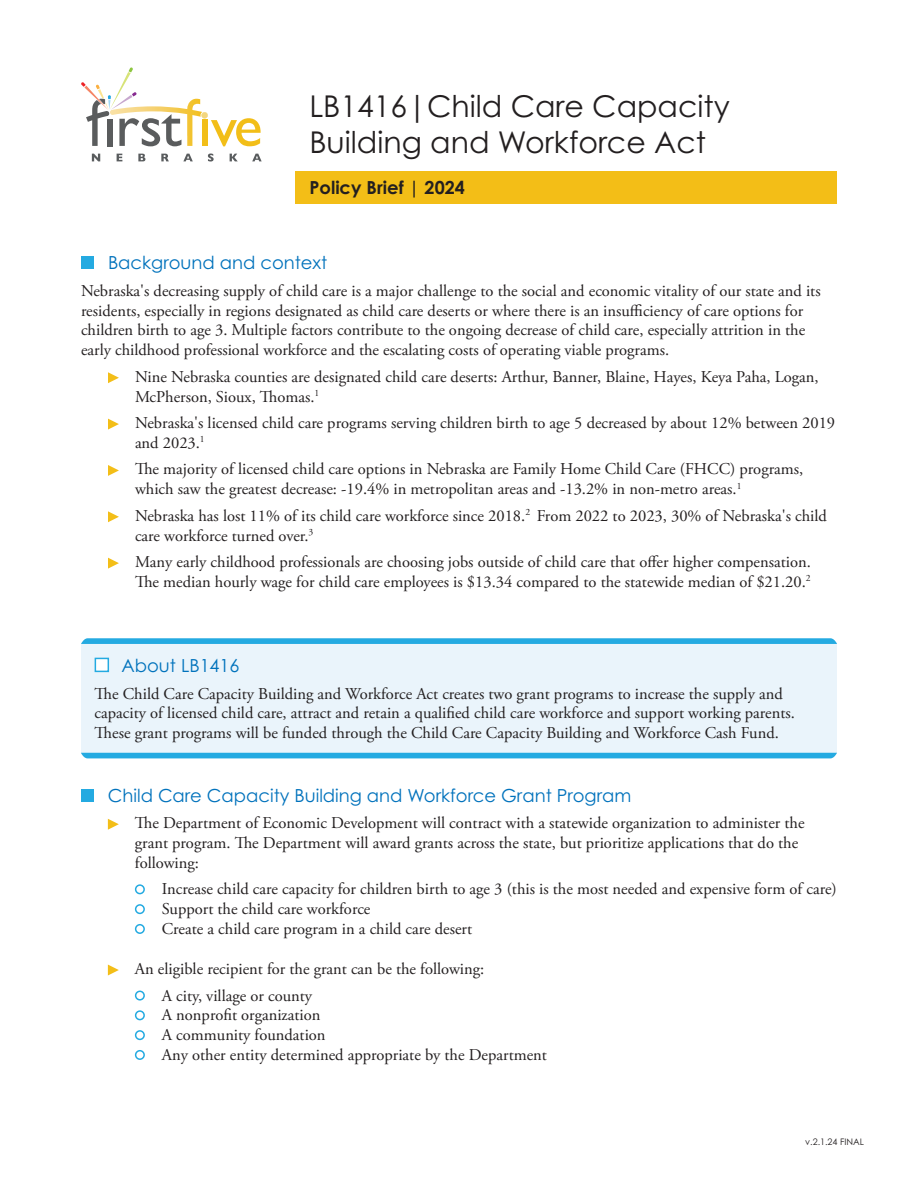
<style>
.page{position:relative;width:918px;height:1188px;background:#fff}
.page>*{position:absolute;margin:0;border:0;box-sizing:border-box;transform-origin:0 0}
.t1{font:30px/36px "Century Gothic Pro";color:#231f20}
.t2{font:18px "Century Gothic Pro";color:#0072bc}
.t3{font:700 18px "Century Gothic Pro";color:#231f20}
.t4{font:16.5px/19.8px "Adobe Garamond Pro";color:#231f20}
.t5{font:9px "Century Gothic Pro";color:#231f20}
</style>
<div class="page">
<svg style="left:92px;top:154px;width:8px;height:7px"></svg>
<svg style="left:117px;top:154px;width:5px;height:7px"></svg>
<svg style="left:138px;top:154px;width:7px;height:7px"></svg>
<svg style="left:161px;top:154px;width:8px;height:7px"></svg>
<svg style="left:183px;top:154px;width:10px;height:7px"></svg>
<svg style="left:208px;top:154px;width:6px;height:8px"></svg>
<svg style="left:230px;top:154px;width:8px;height:7px"></svg>
<svg style="left:252px;top:154px;width:10px;height:7px"></svg>
<svg style="left:81px;top:68px;width:180px;height:78px"></svg>
<div style="left:296px;top:172px;width:541px;height:32px;background:#f3be17"></div>
<div style="left:81px;top:643px;width:756px;height:110px;background:#eaf4fb"></div>
<div style="left:95px;top:658px;width:14px;height:14px;background:#fff;border:2px solid #24aae1"></div>
<svg style="left:81px;top:638px;width:756px;height:6px"></svg>
<div style="left:81px;top:753px;width:756px;height:5px;background:#24aae1"></div>
<div style="left:81px;top:256px;width:13px;height:13px;background:#24aae1"></div>
<svg style="left:108px;top:372px;width:11px;height:11px"></svg>
<svg style="left:108px;top:419px;width:11px;height:11px"></svg>
<svg style="left:108px;top:465px;width:11px;height:11px"></svg>
<svg style="left:108px;top:511px;width:11px;height:11px"></svg>
<svg style="left:108px;top:558px;width:11px;height:11px"></svg>
<div style="left:81px;top:789px;width:13px;height:13px;background:#24aae1"></div>
<svg style="left:108px;top:819px;width:11px;height:11px"></svg>
<div style="left:135px;top:884px;width:10px;height:10px;border:2px solid #24aae1;border-radius:50%"></div>
<div style="left:135px;top:904px;width:10px;height:10px;border:2px solid #24aae1;border-radius:50%"></div>
<div style="left:135px;top:924px;width:10px;height:10px;border:2px solid #24aae1;border-radius:50%"></div>
<svg style="left:108px;top:965px;width:11px;height:10px"></svg>
<div style="left:135px;top:991px;width:10px;height:10px;border:2px solid #24aae1;border-radius:50%"></div>
<div style="left:135px;top:1010px;width:10px;height:10px;border:2px solid #24aae1;border-radius:50%"></div>
<div style="left:135px;top:1030px;width:10px;height:10px;border:2px solid #24aae1;border-radius:50%"></div>
<div style="left:135px;top:1050px;width:10px;height:10px;border:2px solid #24aae1;border-radius:50%"></div>
<p class="t1" style="left:309px;top:88px;width:422px">LB1416|Child Care Capacity<br>Building and Workforce Act</p>
<p class="t3" style="left:309px;top:177px;width:157px">Policy Brief | 2024</p>
<p class="t2" style="left:108px;top:252px;width:221px">Background and context</p>
<p class="t4" style="left:81px;top:281px;width:741px">Nebraska's decreasing supply of child care is a major challenge to the social and economic vitality of our state and its residents, especially in regions designated as child care deserts or where there is an insufficiency of care options for children birth to age 3. Multiple factors contribute to the ongoing decrease of child care, especially attrition in the early childhood professional workforce and the escalating costs of operating viable programs.</p>
<p class="t4" style="left:135px;top:367px;width:685px">Nine Nebraska counties are designated child care deserts: Arthur, Banner, Blaine, Hayes, Keya Paha, Logan,<br>McPherson, Sioux, Thomas.<sup>1</sup></p>
<p class="t4" style="left:135px;top:414px;width:702px">Nebraska's licensed child care programs serving children birth to age 5 decreased by about 12% between 2019 and 2023.<sup>1</sup></p>
<p class="t4" style="left:135px;top:460px;width:670px">The majority of licensed child care options in Nebraska are Family Home Child Care (FHCC) programs, which saw the greatest decrease: -19.4% in metropolitan areas and -13.2% in non-metro areas.<sup>1</sup></p>
<p class="t4" style="left:135px;top:506px;width:694px">Nebraska has lost 11% of its child care workforce since 2018.<sup>2</sup> From 2022 to 2023, 30% of Nebraska's child care workforce turned over.<sup>3</sup></p>
<p class="t4" style="left:135px;top:553px;width:677px">Many early childhood professionals are choosing jobs outside of child care that offer higher compensation.<br>The median hourly wage for child care employees is $13.34 compared to the statewide median of $21.20.<sup>2</sup></p>
<p class="t2" style="left:122px;top:655px;width:119px">About LB1416</p>
<p class="t4" style="left:95px;top:684px;width:702px">The Child Care Capacity Building and Workforce Act creates two grant programs to increase the supply and capacity of licensed child care, attract and retain a qualified child care workforce and support working parents.<br>These grant programs will be funded through the Child Care Capacity Building and Workforce Cash Fund.</p>
<p class="t2" style="left:108px;top:784px;width:525px">Child Care Capacity Building and Workforce Grant Program</p>
<p class="t4" style="left:135px;top:814px;width:671px">The Department of Economic Development will contract with a statewide organization to administer the grant program. The Department will award grants across the state, but prioritize applications that do the following:</p>
<p class="t4" style="left:162px;top:880px;width:676px">Increase child care capacity for children birth to age 3 (this is the most needed and expensive form of care)</p>
<p class="t4" style="left:162px;top:900px;width:210px">Support the child care workforce</p>
<p class="t4" style="left:162px;top:919px;width:312px">Create a child care program in a child care desert</p>
<p class="t4" style="left:135px;top:959px;width:351px">An eligible recipient for the grant can be the following:</p>
<p class="t4" style="left:162px;top:986px;width:152px">A city, village or county</p>
<p class="t4" style="left:162px;top:1006px;width:160px">A nonprofit organization</p>
<p class="t4" style="left:162px;top:1026px;width:165px">A community foundation</p>
<p class="t4" style="left:162px;top:1045px;width:387px">Any other entity determined appropriate by the Department</p>
<p class="t5" style="left:805px;top:1136px;width:60px">v.2.1.24 FINAL</p>
</div>
